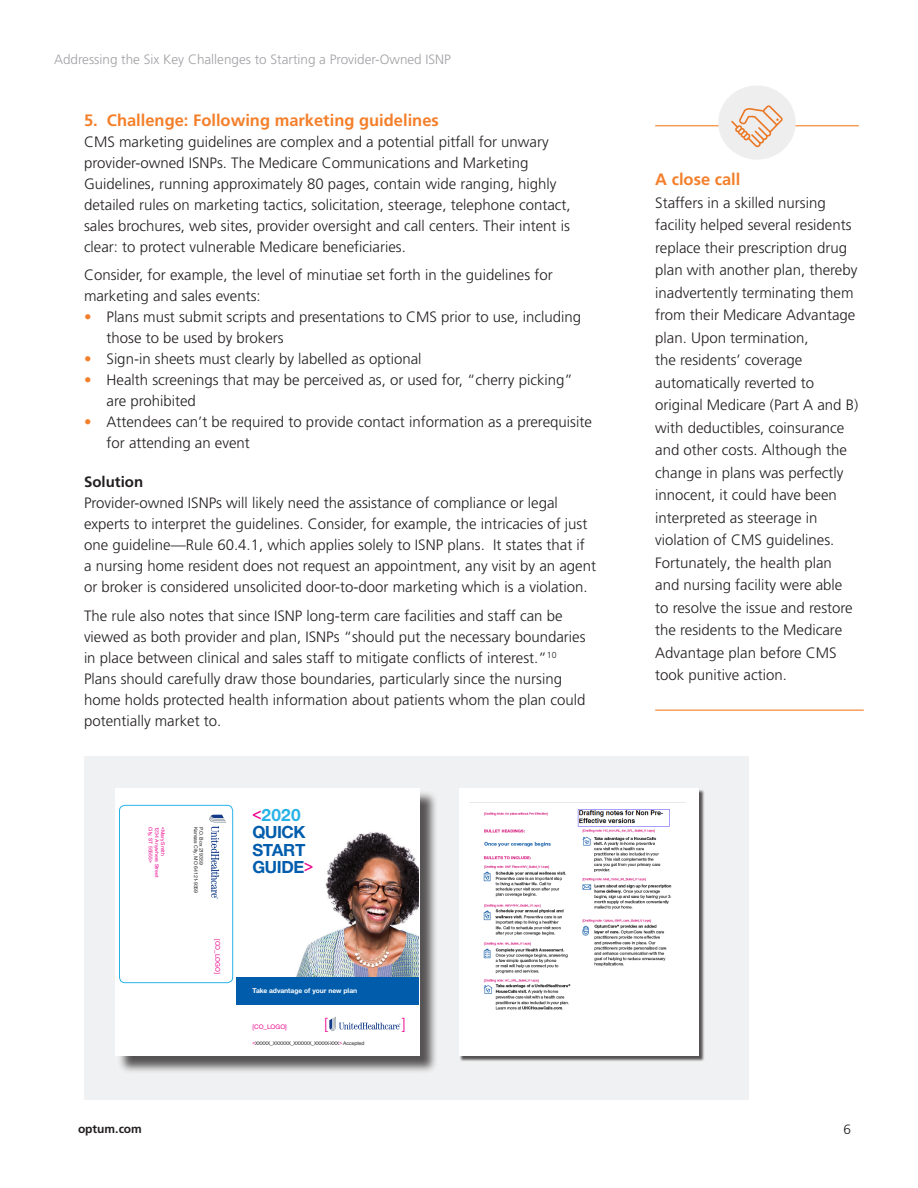
<style>
.page{position:relative;width:918px;height:1188px;background:#fff}
.page>*{position:absolute;margin:0;border:0;box-sizing:border-box;transform-origin:0 0}
.t1{font:700 18px/17.1px "UHC Sans";letter-spacing:-.02em;color:#015dac}
.t2{font:16.65px "UHC Sans";color:#ed028c}
.t3{font:700 16.5px "Frutiger LT Pro";color:#f47f2a}
.t4{font:300 15px/22.5px "Frutiger LT Pro";color:#231f20}
.t5{font:700 15px "Frutiger LT Pro";color:#231f20}
.t6{font:300 13.5px "Frutiger LT Pro";color:#a1a1a5}
.t7{font:300 13.5px "Frutiger LT Pro";color:#231f20}
.t8{font:700 12px "Frutiger LT Pro";color:#231f20}
.t9{font:700 7.2px "UHC Sans";color:#fff}
.t10{font:500 6.75px "UHC Sans";color:#ed028c}
.t11{font:500 5.4px "UHC Sans";color:#ed028c}
.t12{font:500 5.4px "UHC Sans";letter-spacing:-.02em;color:#231f20}
.t13{font:500 5.4px "UHC Sans";color:#231f20}
.s1{color:#f47f2a}
.s2{font-weight:500;color:#ed028c}
.s3{color:#29b2e7}
.s4{color:#ed028c}
</style>
<div class="page">
<div style="left:84px;top:756px;width:665px;height:344px;background:#f0f1f2"></div>
<div style="left:117px;top:791px;width:321px;height:284px;background:#231f20;opacity:.75"></div>
<div style="left:115px;top:788px;width:304px;height:268px;background:#fff"></div>
<img style="left:296px;top:832px;width:122px;height:145px">
<div style="left:236px;top:977px;width:182px;height:27px;background:#015dac"></div>
<div style="left:119px;top:805px;width:114px;height:178px;border:1px solid #29b2e7;border-radius:5px"></div>
<svg style="left:329px;top:1017px;width:71px;height:14px"></svg>
<svg style="left:209px;top:815px;width:17px;height:84px"></svg>
<svg style="left:414px;top:1061px;width:5px;height:4px"></svg>
<hr style="left:655px;top:125px;width:204px;height:1px;background:#f48026">
<hr style="left:655px;top:710px;width:209px;height:1px;background:#f48026">
<div style="left:718px;top:86px;width:78px;height:74px;background:#eeeeef;border-radius:50%"></div>
<svg style="left:731px;top:105px;width:52px;height:42px"></svg>
<div style="left:460px;top:789px;width:245px;height:273px;background:#231f20;opacity:.75"></div>
<div style="left:459px;top:788px;width:240px;height:268px;background:#fff"></div>
<img style="left:483px;top:809px;width:189px;height:201px">
<p class="t6" style="left:54px;top:52px;width:399px">Addressing the Six Key Challenges to Starting a Provider-Owned ISNP</p>
<p class="t3" style="left:84px;top:110px;width:356px">5. Challenge: Following marketing guidelines</p>
<p class="t4" style="left:84px;top:131px;width:466px;line-height:21px">CMS marketing guidelines are complex and a potential pitfall for unwary provider-owned ISNPs. The Medicare Communications and Marketing</p>
<p class="t4" style="left:84px;top:173px;width:488px;line-height:21px">Guidelines, running approximately 80 pages, contain wide ranging, highly detailed rules on marketing tactics, solicitation, steerage, telephone contact, sales brochures, web sites, provider oversight and call centers. Their intent is clear: to protect vulnerable Medicare beneficiaries.</p>
<p class="t4" style="left:84px;top:265px;width:470px;line-height:21px">Consider, for example, the level of minutiae set forth in the guidelines for marketing and sales events:</p>
<p class="t4" style="left:106px;top:307px;width:476px;line-height:21px;text-indent:-22px"><span class="s1">•</span> Plans must submit scripts and presentations to CMS prior to use, including those to be used by brokers</p>
<p class="t4" style="left:84px;top:348px;width:339px"><span class="s1">•</span> Sign-in sheets must clearly by labelled as optional</p>
<p class="t4" style="left:84px;top:369px;width:490px"><span class="s1">•</span> Health screenings that may be perceived as, or used for, “cherry picking”</p>
<p class="t4" style="left:106px;top:390px;width:91px">are prohibited</p>
<p class="t4" style="left:106px;top:412px;width:487px;line-height:21px;text-indent:-22px"><span class="s1">•</span> Attendees can’t be required to provide contact information as a prerequisite for attending an event</p>
<p class="t5" style="left:84px;top:473px;width:61px">Solution</p>
<p class="t4" style="left:84px;top:493px;width:514px;line-height:21px">Provider-owned ISNPs will likely need the assistance of compliance or legal experts to interpret the guidelines. Consider, for example, the intricacies of just one guideline—Rule 60.4.1, which applies solely to ISNP plans. It states that if<br>a nursing home resident does not request an appointment, any visit by an agent or broker is considered unsolicited door-to-door marketing which is a violation.</p>
<p class="t4" style="left:84px;top:605px;width:503px;line-height:21px">The rule also notes that since ISNP long-term care facilities and staff can be viewed as both provider and plan, ISNPs “should put the necessary boundaries in place between clinical and sales staff to mitigate conflicts of interest.”<sup>10<br></sup>Plans should carefully draw those boundaries, particularly since the nursing home holds protected health information about patients whom the plan could potentially market to.</p>
<p class="t11" style="left:154px;top:827px;width:38px;rotate:90deg">City, ST 55555&gt;</p>
<p class="t11" style="left:160px;top:827px;width:52px;rotate:90deg">1234 Anywhere Street</p>
<p class="t11" style="left:167px;top:827px;width:30px;rotate:90deg">&lt;Mary Smith</p>
<p class="t13" style="left:200px;top:827px;width:68px;rotate:90deg">Kansas City, MO 64121-9359</p>
<p class="t13" style="left:205px;top:827px;width:40px;rotate:90deg">P.O. Box 219359</p>
<p class="t10" style="left:222px;top:939px;width:36px;rotate:90deg">[CO_LOGO]</p>
<p class="t8" style="left:78px;top:1122px;width:65px">optum.com</p>
<p class="t1" style="left:252px;top:806px;width:62px"><span class="s2">&lt;</span><span class="s3">2020<br></span>QUICK<br>START<br>GUIDE<span class="s2">&gt;</span></p>
<p class="t9" style="left:252px;top:986px;width:106px">Take advantage of your new plan</p>
<p class="t10" style="left:252px;top:1023px;width:36px">[CO_LOGO]</p>
<p class="t2" style="left:324px;top:1012px;width:6px">[</p>
<p class="t2" style="left:401px;top:1012px;width:6px">]</p>
<p class="t12" style="left:252px;top:1040px;width:113px"><span class="s4">&lt;</span>XXXXX_XXXXXX_XXXXXX_XXXXX-XXX<span class="s4">&gt;</span> Accepted</p>
<p class="t3" style="left:655px;top:170px;width:87px">A close call</p>
<p class="t4" style="left:655px;top:191px;width:205px">Staffers in a skilled nursing facility helped several residents replace their prescription drug plan with another plan, thereby inadvertently terminating them from their Medicare Advantage plan. Upon termination,<br>the residents’ coverage automatically reverted to original Medicare (Part A and B) with deductibles, coinsurance and other costs. Although the change in plans was perfectly innocent, it could have been interpreted as steerage in violation of CMS guidelines.<br>Fortunately, the health plan and nursing facility were able to resolve the issue and restore the residents to the Medicare<br>Advantage plan before CMS took punitive action.</p>
<p class="t7" style="left:844px;top:1122px;width:9px">6</p>
</div>
